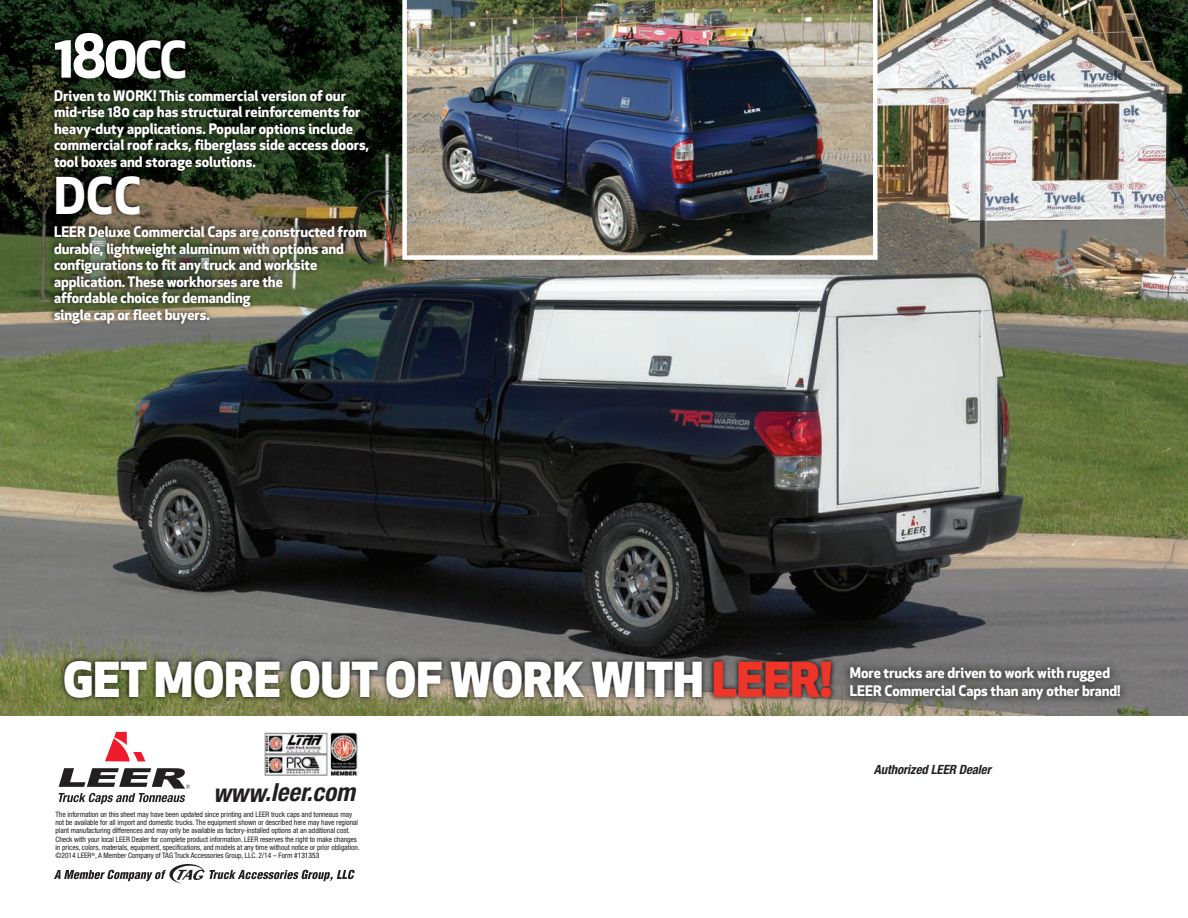
<style>
.page{position:relative;width:1188px;height:918px;background:#fff}
.page>*{position:absolute;margin:0;border:0;box-sizing:border-box;transform-origin:0 0}
.t1{font:700 58.5px "Apex New";color:#fff}
.t2{font:700 49.5px "Apex New";color:#fff}
.t3{font:800 47.1px "Apex New";color:#fff}
.t4{font:italic 700 condensed 25.05px "Helvetica Neue LT Std";color:#231f20}
.t5{font:700 14.25px/16.5px "Apex New";letter-spacing:-.005em;color:#fff}
.t6{font:italic 700 condensed 12.75px "Helvetica Neue LT Std";letter-spacing:-.005em;color:#231f20}
.t7{font:condensed 7.5px/8.2px "Helvetica Neue LT Std";letter-spacing:-.005em;color:#231f20}
.s1{font-size:49.5px}
.s2{color:#ee3529}
.s3{color:#000}
</style>
<div class="page">
<svg style="left:105px;top:738px;width:41px;height:24px"></svg>
<svg style="left:59px;top:768px;width:131px;height:36px"></svg>
<img style="left:265px;top:738px;width:93px;height:37px">
<img style="left:0;top:0;width:1188px;height:716px">
<img style="left:878px;top:652px;width:305px;height:64px">
<img style="left:38px;top:14px;width:368px;height:515px">
<img style="left:402px;top:0;width:476px;height:260px">
<img style="left:18px;top:644px;width:860px;height:94px">
<svg style="left:54px;top:864px;width:301px;height:20px"></svg>
<h1 class="t1" style="left:54px;top:34px;width:135px">180<span class="s1">CC</span></h1>
<p class="t5" style="left:54px;top:89px;width:317px">Driven to WORK! This commercial version of our mid-rise 180 cap has structural reinforcements for heavy-duty applications. Popular options include commercial roof racks, fiberglass side access doors, tool boxes and storage solutions.</p>
<h2 class="t2" style="left:54px;top:177px;width:89px">DCC</h2>
<p class="t5" style="left:54px;top:225px;width:315px">LEER Deluxe Commercial Caps are constructed from durable, lightweight aluminum with options and configurations to fit any truck and worksite application. These workhorses are the<br>affordable choice for demanding<br>single cap or fleet buyers.</p>
<h3 class="t3" style="left:63px;top:661px;width:771px">GET MORE OUT OF WORK WITH <span class="s2">LEER!</span></h3>
<h3 class="t5" style="left:850px;top:666px;width:272px;line-height:18px">More trucks are driven to work with rugged<br>LEER Commercial Caps than any other brand!</h3>
<h3 class="t4" style="left:213px;top:784px;width:143px">www.leer.com</h3>
<p class="t7" style="left:55px;top:811px;width:306px">The information on this sheet may have been updated since printing and LEER truck caps and tonneaus may not be available for all import and domestic trucks. The equipment shown or described here may have regional plant manufacturing differences and may only be available as factory-installed options at an additional cost.<br>Check with your local LEER Dealer for complete product information. LEER reserves the right to make changes in prices, colors, materials, equipment, specifications, and models at any time without notice or prior obligation. ©2014 LEER<sup>®</sup>, A Member Company of TAG Truck Accessories Group, LLC. 2/14 – Form #<span class="s3">131353</span></p>
<h3 class="t6" style="left:874px;top:765px;width:119px">Authorized LEER Dealer</h3>
</div>
